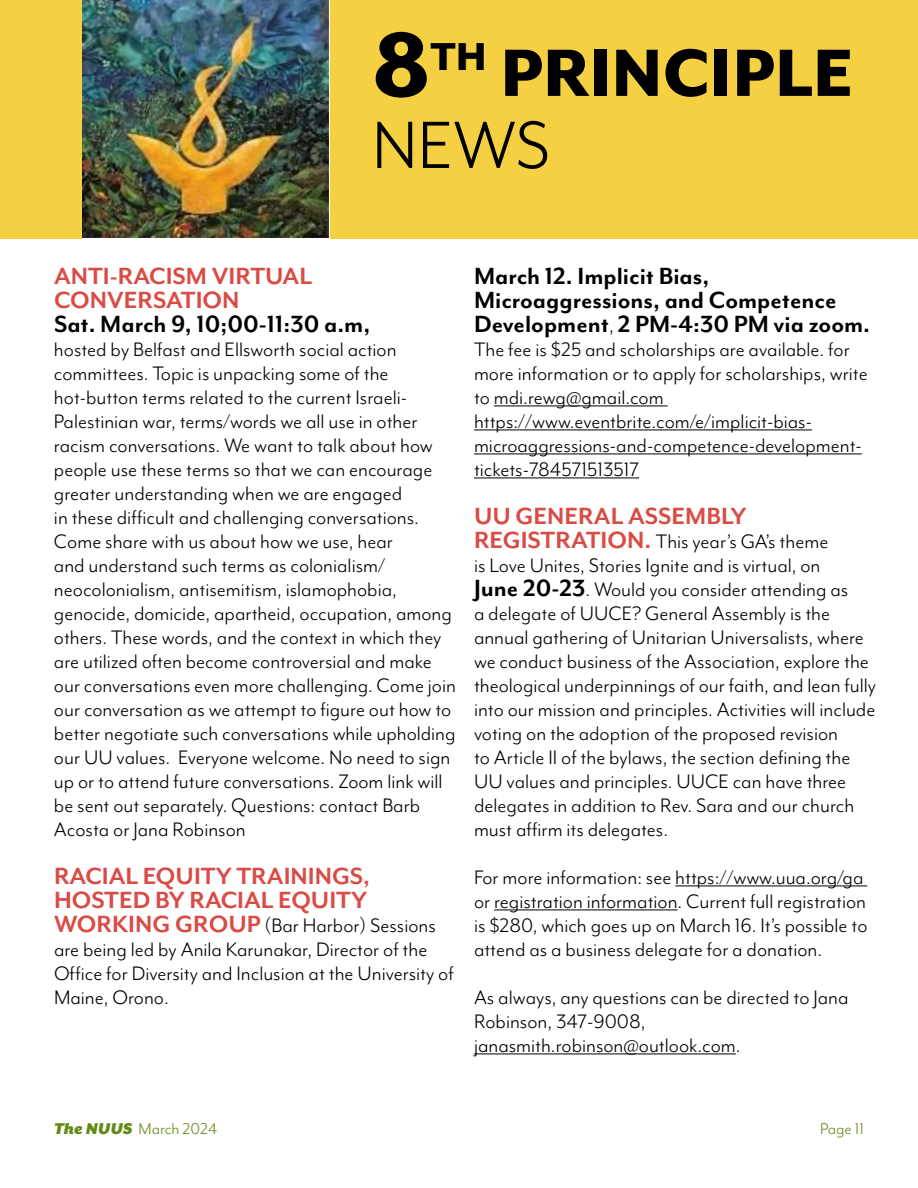
<style>
.page{position:relative;width:918px;height:1188px;background:#fff}
.page>*{position:absolute;margin:0;border:0;box-sizing:border-box;transform-origin:0 0}
.t1{font:800 103.35px "Mr Eaves Mod OT";color:#000}
.t2{font:800 76.95px/72px "Mr Eaves Mod OT";color:#000}
.t3{font:700 27px/24px "Mr Eaves Mod OT";color:#000}
.t4{font:700 27px/24px "Mr Eaves Mod OT";color:#d94c46}
.t5{font:22.5px/24px "Mr Eaves Mod OT";color:#000}
.t6{font:18px "Mr Eaves Mod OT";color:#638b18}
.s1{font-weight:400}
.s2{font-weight:700;font-size:27px;color:#d94c46}
.s3{font-weight:400;font-size:22.5px}
.s4{font-weight:700;font-size:27px}
.s5{font-family:"Mr Eaves XL San OT";font-weight:900;font-style:italic}
</style>
<div class="page">
<div style="left:0;top:0;width:918px;height:239px;background:#f4d042"></div>
<img style="left:83px;top:0;width:246px;height:239px">
<hr style="left:494px;top:406px;width:174px;height:1px;background:#000">
<hr style="left:474px;top:430px;width:338px;height:1px;background:#000">
<hr style="left:474px;top:454px;width:388px;height:1px;background:#000">
<hr style="left:474px;top:478px;width:165px;height:1px;background:#000">
<hr style="left:675px;top:886px;width:192px;height:1px;background:#000">
<hr style="left:494px;top:910px;width:184px;height:1px;background:#000">
<hr style="left:474px;top:1054px;width:262px;height:1px;background:#000">
<h1 class="t1" style="left:372px;top:5px;width:60px">8</h1>
<h2 class="t2" style="left:372px;top:35px;width:483px;text-indent:59px"><sup>TH</sup> PRINCIPLE<br><span class="s1">NEWS</span></h2>
<p class="t4" style="left:54px;top:263px;width:260px">ANTI-RACISM VIRTUAL<br>CONVERSATION</p>
<p class="t3" style="left:54px;top:311px;width:318px">Sat. March 9, 10;00-11:30 a.m,</p>
<p class="t5" style="left:54px;top:337px;width:403px">hosted by Belfast and Ellsworth social action committees. Topic is unpacking some of the hot-button terms related to the current Israeli-Palestinian war, terms/words we all use in other racism conversations. We want to talk about how people use these terms so that we can encourage greater understanding when we are engaged<br>in these difficult and challenging conversations.<br>Come share with us about how we use, hear<br>and understand such terms as colonialism/ neocolonialism, antisemitism, islamophobia, genocide, domicide, apartheid, occupation, among others. These words, and the context in which they are utilized often become controversial and make our conversations even more challenging. Come join our conversation as we attempt to figure out how to better negotiate such conversations while upholding our UU values. Everyone welcome. No need to sign up or to attend future conversations. Zoom link will be sent out separately. Questions: contact Barb Acosta or Jana Robinson</p>
<p class="t4" style="left:54px;top:863px;width:318px">RACIAL EQUITY TRAININGS,<br>HOSTED BY RACIAL EQUITY</p>
<p class="t5" style="left:54px;top:913px;width:401px"><span class="s2">WORKING GROUP</span> (Bar Harbor) Sessions are being led by Anila Karunakar, Director of the Office for Diversity and Inclusion at the University of Maine, Orono.</p>
<p class="t3" style="left:474px;top:263px;width:398px">March 12. Implicit Bias,<br>Microaggressions, and Competence<br>Development<span class="s3">,</span> 2 PM-4:30 PM via zoom.</p>
<p class="t5" style="left:474px;top:337px;width:395px">The fee is $25 and scholarships are available. for more information or to apply for scholarships, write to mdi.rewg@gmail.com https://www.eventbrite.com/e/implicit-bias&shy;microaggressions-and-competence-development&shy;tickets-784571513517</p>
<p class="t4" style="left:474px;top:503px;width:274px">UU GENERAL ASSEMBLY</p>
<p class="t5" style="left:474px;top:529px;width:404px"><span class="s2">REGISTRATION.</span> This year’s GA’s theme<br>is Love Unites, Stories Ignite and is virtual, on<br><span class="s4">June 20-23</span>. Would you consider attending as<br>a delegate of UUCE? General Assembly is the annual gathering of Unitarian Universalists, where we conduct business of the Association, explore the theological underpinnings of our faith, and lean fully into our mission and principles. Activities will include voting on the adoption of the proposed revision<br>to Article II of the bylaws, the section defining the UU values and principles. UUCE can have three delegates in addition to Rev. Sara and our church must affirm its delegates.</p>
<p class="t5" style="left:474px;top:865px;width:395px">For more information: see https://www.uua.org/ga or registration information. Current full registration is $280, which goes up on March 16. It’s possible to attend as a business delegate for a donation.</p>
<p class="t5" style="left:474px;top:985px;width:376px">As always, any questions can be directed to Jana<br>Robinson, 347-9008, janasmith.robinson@outlook.com.</p>
<p class="t6" style="left:54px;top:1119px;width:165px"><span class="s5">The NUUS</span> March 2024</p>
<p class="t6" style="left:820px;top:1119px;width:45px">Page 11</p>
</div>
